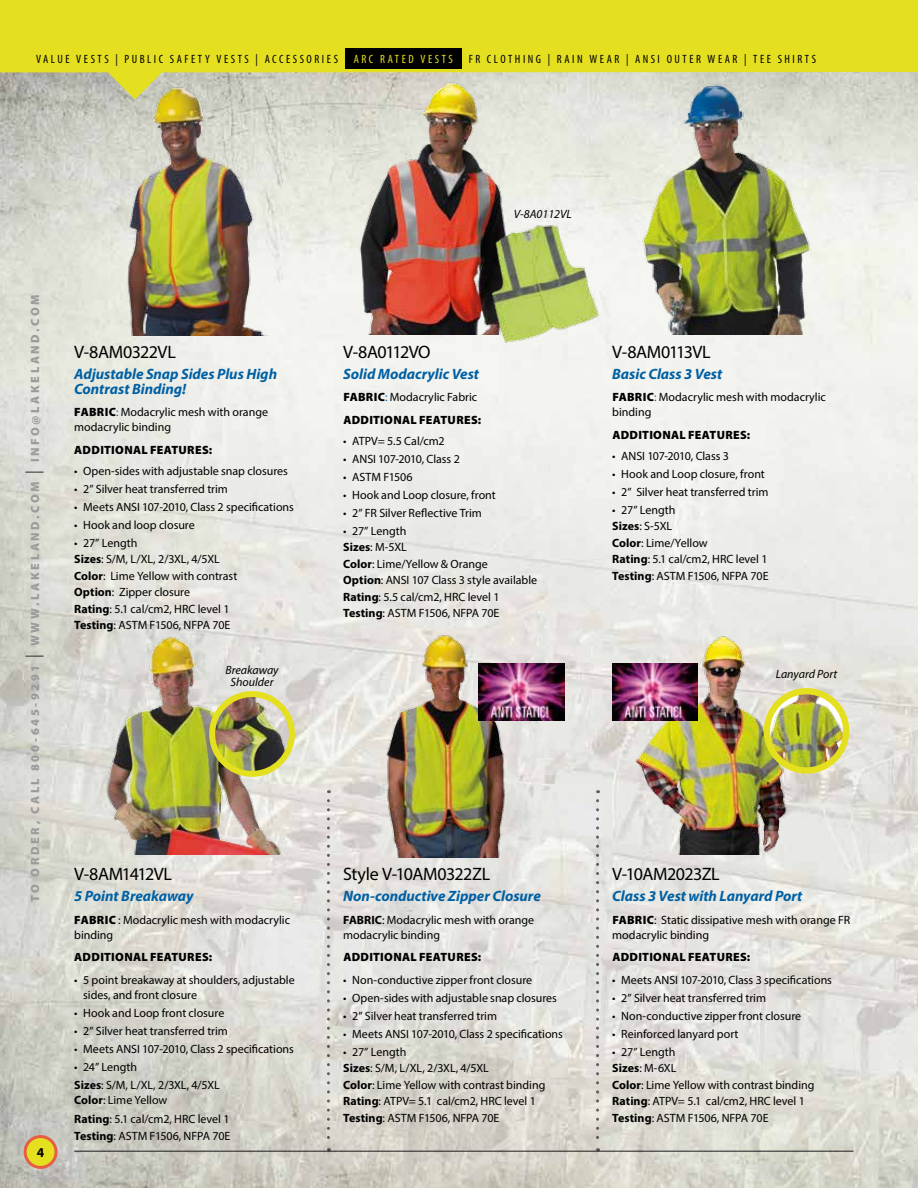
<style>
.page{position:relative;width:918px;height:1188px;background:#fff}
.page>*{position:absolute;margin:0;border:0;box-sizing:border-box;transform-origin:0 0}
.t1{font:18px "Myriad Pro";letter-spacing:-.035em;color:#000}
.t2{font:18px "Myriad Pro";letter-spacing:-.055em;color:#000}
.t3{font:italic 700 15px/15px "Myriad Pro";letter-spacing:-.005em;color:#0060a4}
.t4{font:700 13.5px "Myriad Pro";color:#000}
.t5{font:12px/16.5px "Myriad Pro";letter-spacing:-.005em;color:#000}
.t6{font:900 12px/22.5px "Myriad Pro";letter-spacing:.025em;color:#000}
.t7{font:condensed 12px "Myriad Pro";letter-spacing:.21em;color:#000}
.t8{font:900 12px "Myriad Pro";letter-spacing:.22em;color:#9b9b9c}
.t9{font:italic 12px/12px "Myriad Pro";color:#000;text-align:center}
.s1{color:#e5e01f}
.s2{font-weight:300;font-size:18px;color:#000}
.s3{font-weight:900}
.s4{color:#0060a4}
.s5{font-weight:700}
.s6{font-weight:400;color:#0060a4}
.s7{font-weight:400}
</style>
<div class="page">
<img style="left:0;top:99px;width:918px;height:1089px">
<svg style="left:327px;top:801px;width:3px;height:349px"></svg>
<svg style="left:596px;top:801px;width:3px;height:349px"></svg>
<hr style="left:74px;top:1150px;width:780px;height:2px;background:#000">
<img style="left:349px;top:99px;width:172px;height:235px">
<img style="left:491px;top:223px;width:110px;height:121px">
<img style="left:636px;top:99px;width:179px;height:235px">
<img style="left:384px;top:632px;width:123px;height:225px">
<img style="left:631px;top:632px;width:160px;height:222px">
<img style="left:767px;top:691px;width:79px;height:79px;border-radius:40px">
<div style="left:764px;top:688px;width:85px;height:86px;border:6px solid #e5e01f;border-radius:50%"></div>
<img style="left:479px;top:664px;width:85px;height:57px">
<img style="left:612px;top:664px;width:86px;height:57px">
<img style="left:106px;top:632px;width:178px;height:222px">
<img style="left:212px;top:694px;width:80px;height:80px">
<div style="left:209px;top:691px;width:86px;height:86px;border:6px solid #e5e01f;border-radius:50%"></div>
<img style="left:126px;top:99px;width:145px;height:237px">
<svg style="left:0;top:0;width:918px;height:99px;background:#deda4a"></svg>
<div style="left:906px;top:0;width:12px;height:72px;background:#e5e01f"></div>
<div style="left:345px;top:48px;width:117px;height:21px;background:#000"></div>
<div style="left:25px;top:1137px;width:31px;height:30px;background:#e5e01f;border-radius:50%"></div>
<div style="left:24px;top:1135px;width:34px;height:34px;border:3px solid #e65d45;border-radius:50%"></div>
<p class="t7" style="left:36px;top:52px;width:782px">VALUE VESTS | PUBLIC SAFETY VESTS | ACCESSORIES | <span class="s1">ARC RATED VESTS</span> | FR CLOTHING | RAIN WEAR | ANSI OUTER WEAR | TEE SHIRTS</p>
<p class="t9" style="left:514px;top:208px;width:60px">V-8A0112VL</p>
<p class="t8" style="left:27px;top:902px;width:609px;rotate:-90deg">TO ORDER, CALL 800-645-9291 <span class="s2">|</span> WWW.LAKELAND.COM <span class="s2">|</span> INFO@LAKELAND.COM</p>
<p class="t4" style="left:37px;top:1144px;width:9px">4</p>
<h1 class="t1" style="left:74px;top:341px;width:103px">V-8AM0322VL</h1>
<p class="t3" style="left:74px;top:366px;width:204px">Adjustable Snap Sides Plus High<br>Contrast Binding!</p>
<p class="t5" style="left:74px;top:404px;width:195px;line-height:15px"><span class="s3">FABRIC</span><span class="s4">:</span> Modacrylic mesh with orange modacrylic binding</p>
<p class="t6" style="left:74px;top:438px;width:139px">ADDITIONAL FEATURES:</p>
<p class="t5" style="left:74px;top:462px;width:215px">• Open-sides with adjustable snap closures</p>
<p class="t5" style="left:74px;top:480px;width:155px">• 2” Silver heat transferred trim</p>
<p class="t5" style="left:74px;top:498px;width:221px">• Meets ANSI 107-2010, Class 2 specifications</p>
<p class="t5" style="left:74px;top:516px;width:122px">• Hook and loop closure</p>
<p class="t5" style="left:74px;top:534px;width:165px">• 27” Length<br><span class="s5">Sizes</span>: S/M, L/XL, 2/3XL, 4/5XL<br><span class="s5">Color</span>: Lime Yellow with contrast<br><span class="s5">Option</span>: Zipper closure<br><span class="s5">Rating</span>: 5.1 cal/cm2, HRC level 1<br><span class="s5">Testing</span>: ASTM F1506, NFPA 70E</p>
<h1 class="t1" style="left:343px;top:341px;width:89px">V-8A0112VO</h1>
<p class="t3" style="left:343px;top:366px;width:137px">Solid Modacrylic Vest</p>
<p class="t6" style="left:343px;top:385px;width:139px">FABRIC<span class="s6">:</span> <span class="s7">Modacrylic Fabric<br></span>ADDITIONAL FEATURES:</p>
<p class="t5" style="left:343px;top:432px;width:103px">• ATPV= 5.5 Cal/cm2</p>
<p class="t5" style="left:343px;top:450px;width:118px">• ANSI 107-2010, Class 2</p>
<p class="t5" style="left:343px;top:468px;width:71px">• ASTM F1506</p>
<p class="t5" style="left:343px;top:486px;width:154px">• Hook and Loop closure, front</p>
<p class="t5" style="left:343px;top:504px;width:140px">• 2” FR Silver Reflective Trim</p>
<p class="t5" style="left:343px;top:522px;width:196px">• 27” Length<br><span class="s5">Sizes</span>: M-5XL<br><span class="s5">Color</span>: Lime/Yellow &amp; Orange<br><span class="s5">Option</span>: ANSI 107 Class 3 style available<br><span class="s5">Rating</span>: 5.5 cal/cm2, HRC level 1<br><span class="s5">Testing</span>: ASTM F1506, NFPA 70E</p>
<h1 class="t1" style="left:612px;top:341px;width:100px">V-8AM0113VL</h1>
<p class="t3" style="left:612px;top:366px;width:111px">Basic Class 3 Vest</p>
<p class="t5" style="left:612px;top:389px;width:215px;line-height:15px"><span class="s3">FABRIC</span><span class="s4">:</span> Modacrylic mesh with modacrylic binding</p>
<p class="t6" style="left:612px;top:423px;width:139px">ADDITIONAL FEATURES:</p>
<p class="t5" style="left:612px;top:447px;width:118px">• ANSI 107-2010, Class 3</p>
<p class="t5" style="left:612px;top:465px;width:154px">• Hook and Loop closure, front</p>
<p class="t5" style="left:612px;top:483px;width:158px">• 2” Silver heat transferred trim</p>
<p class="t5" style="left:612px;top:501px;width:158px">• 27” Length<br><span class="s5">Sizes</span>: S-5XL<br><span class="s5">Color</span>: Lime/Yellow<br><span class="s5">Rating</span>: 5.1 cal/cm2, HRC level 1<br><span class="s5">Testing</span>: ASTM F1506, NFPA 70E</p>
<p class="t9" style="left:226px;top:663px;width:55px">Breakaway<br>Shoulder</p>
<p class="t9" style="left:776px;top:668px;width:63px">Lanyard Port</p>
<h1 class="t2" style="left:74px;top:863px;width:99px">V-8AM1412VL</h1>
<p class="t3" style="left:74px;top:888px;width:121px">5 Point Breakaway</p>
<p class="t5" style="left:74px;top:912px;width:217px;line-height:15px"><span class="s3">FABRIC</span> : Modacrylic mesh with modacrylic binding</p>
<p class="t6" style="left:74px;top:945px;width:139px">ADDITIONAL FEATURES:</p>
<p class="t5" style="left:83px;top:972px;width:213px;line-height:15px;text-indent:-9px">• 5 point breakaway at shoulders, adjustable sides, and front closure</p>
<p class="t5" style="left:74px;top:1004px;width:152px">• Hook and Loop front closure</p>
<p class="t5" style="left:74px;top:1022px;width:155px">• 2” Silver heat transferred trim</p>
<p class="t5" style="left:74px;top:1040px;width:221px">• Meets ANSI 107-2010, Class 2 specifications</p>
<p class="t5" style="left:74px;top:1057px;width:147px;line-height:18px">• 24” Length<br><span class="s5">Sizes</span>: S/M, L/XL, 2/3XL, 4/5XL</p>
<p class="t5" style="left:74px;top:1090px;width:157px;line-height:19.5px"><span class="s5">Color</span>: Lime Yellow<br><span class="s5">Rating</span>: 5.1 cal/cm2, HRC level 1</p>
<p class="t5" style="left:74px;top:1127px;width:158px"><span class="s5">Testing</span>: ASTM F1506, NFPA 70E</p>
<h1 class="t1" style="left:343px;top:863px;width:148px">Style V-10AM0322ZL</h1>
<p class="t3" style="left:343px;top:888px;width:199px">Non-conductive Zipper Closure</p>
<p class="t5" style="left:343px;top:912px;width:192px;line-height:15px"><span class="s5">FABRIC</span>: Modacrylic mesh with orange modacrylic binding</p>
<p class="t6" style="left:343px;top:945px;width:139px">ADDITIONAL FEATURES:</p>
<p class="t5" style="left:343px;top:971px;width:190px">• Non-conductive zipper front closure</p>
<p class="t5" style="left:343px;top:989px;width:215px">• Open-sides with adjustable snap closures</p>
<p class="t5" style="left:343px;top:1007px;width:155px">• 2” Silver heat transferred trim</p>
<p class="t5" style="left:343px;top:1025px;width:221px">• Meets ANSI 107-2010, Class 2 specifications</p>
<p class="t5" style="left:343px;top:1043px;width:204px">• 27” Length<br><span class="s5">Sizes</span>: S/M, L/XL, 2/3XL, 4/5XL<br><span class="s5">Color</span>: Lime Yellow with contrast binding<br><span class="s5">Rating</span>: ATPV= 5.1 cal/cm2, HRC level 1<br><span class="s5">Testing</span>: ASTM F1506, NFPA 70E</p>
<h1 class="t1" style="left:612px;top:863px;width:109px">V-10AM2023ZL</h1>
<p class="t3" style="left:612px;top:888px;width:192px">Class 3 Vest with Lanyard Port</p>
<p class="t5" style="left:612px;top:912px;width:239px;line-height:15px"><span class="s3">FABRIC</span>: Static dissipative mesh with orange FR modacrylic binding</p>
<p class="t6" style="left:612px;top:945px;width:139px">ADDITIONAL FEATURES:</p>
<p class="t5" style="left:612px;top:971px;width:221px">• Meets ANSI 107-2010, Class 3 specifications</p>
<p class="t5" style="left:612px;top:989px;width:155px">• 2” Silver heat transferred trim</p>
<p class="t5" style="left:612px;top:1007px;width:190px">• Non-conductive zipper front closure</p>
<p class="t5" style="left:612px;top:1025px;width:128px">• Reinforced lanyard port</p>
<p class="t5" style="left:612px;top:1043px;width:204px">• 27” Length<br><span class="s5">Sizes</span>: M-6XL<br><span class="s5">Color</span>: Lime Yellow with contrast binding<br><span class="s5">Rating</span>: ATPV= 5.1 cal/cm2, HRC level 1<br><span class="s5">Testing</span>: ASTM F1506, NFPA 70E</p>
</div>
